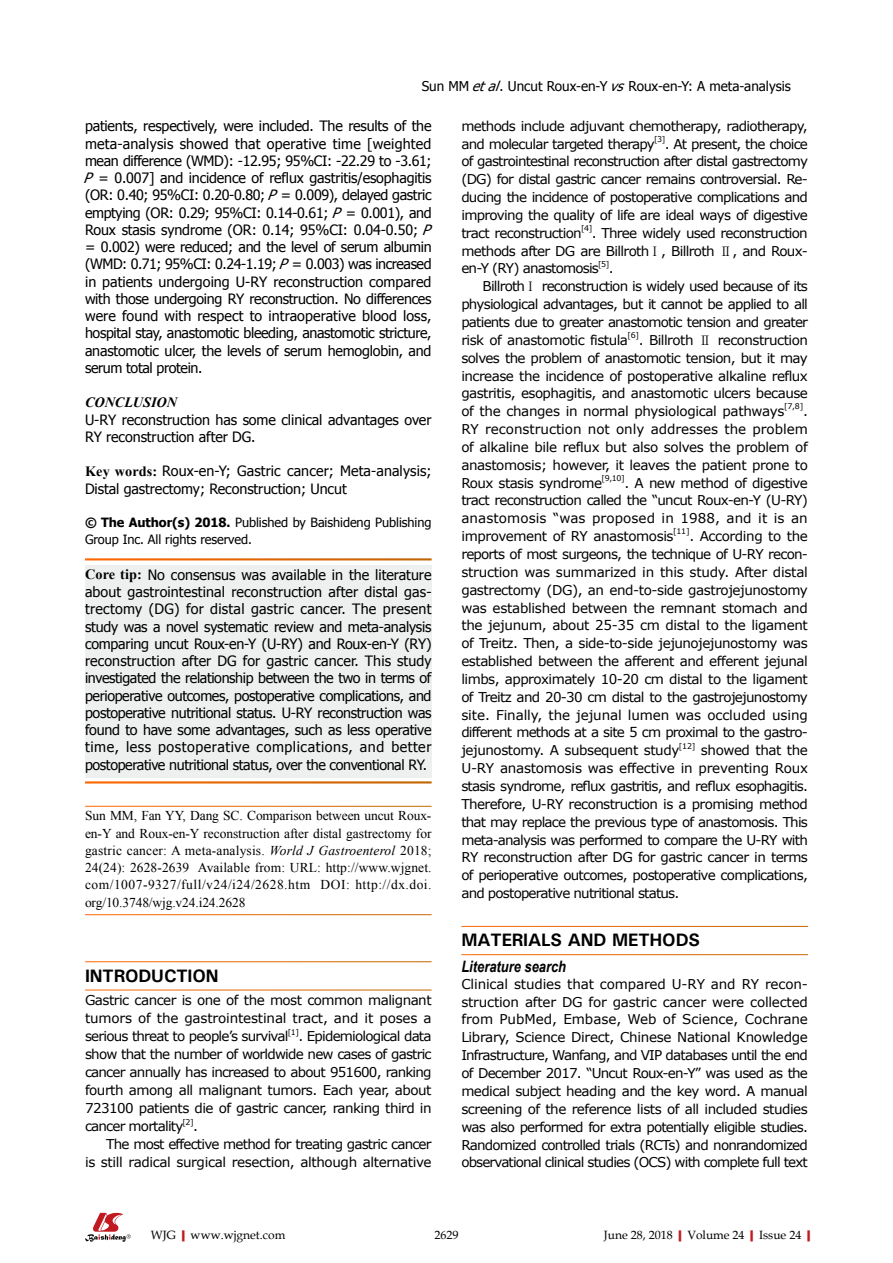
<style>
.page{position:relative;width:893px;height:1263px;background:#fff}
.page>*{position:absolute;margin:0;border:0;box-sizing:border-box;transform-origin:0 0}
.t1{font:700 18px "Univers";letter-spacing:-.01em;color:#000}
.t2{font:italic 700 15.75px "Arial Narrow";color:#000}
.t3{font:14.25px/17.2px "Tahoma";letter-spacing:-.015em;color:#000}
.t4{font:13.5px/17.9px "Verdana";letter-spacing:-.055em;color:#000;text-align:justify}
.t5{font:13.5px/17.2px "Times New Roman";letter-spacing:.035em;color:#000;text-align:justify}
.t6{font:13.5px "Verdana";letter-spacing:-.03em;color:#000}
.t7{font:13.5px "Tahoma";color:#000}
.t8{font:12.75px/17.2px "Tahoma";letter-spacing:-.005em;color:#000}
.t9{font:12px "Book Antiqua";color:#000}
.t10{font:7.8px "Verdana";color:#000}
.s1{font-style:italic}
.s2{font-family:"Times New Roman";font-weight:700;font-style:italic}
.s3{font-family:"Times New Roman";font-weight:700}
.s4{font-weight:700}
.s5{font-family:"Koz Min Pro";font-size:12.75px}
.s6{font-weight:700;color:#c01920}
</style>
<div class="page">
<div style="left:85px;top:565px;width:347px;height:212px;background:#eeefef"></div>
<svg style="left:85px;top:1213px;width:46px;height:29px"></svg>
<p class="t7" style="left:422px;top:77px;width:371px">Sun MM <span class="s1">etal</span>. Uncut Roux-en-Y <span class="s1">vs</span>Roux-en-Y: A meta-analysis</p>
<p class="t3" style="left:83px;top:117px;width:354px">patients, respectively, were included. The results of the meta-analysis showed that operative time [weighted mean difference (WMD): -12.95; 95%CI: -22.29 to -3.61; <span class="s1">P</span> = 0.007] and incidence of reflux gastritis/esophagitis (OR: 0.40; 95%CI: 0.20-0.80; <span class="s1">P</span> = 0.009), delayed gastric emptying (OR: 0.29; 95%CI: 0.14-0.61; <span class="s1">P</span> = 0.001), and Roux stasis syndrome (OR: 0.14; 95%CI: 0.04-0.50; <span class="s1">P </span>= 0.002) were reduced; and the level of serum albumin (WMD: 0.71; 95%CI: 0.24-1.19; <span class="s1">P</span> = 0.003) was increased in patients undergoing U-RY reconstruction compared with those undergoing RY reconstruction. No differences were found with respect to intraoperative blood loss, hospital stay, anastomotic bleeding, anastomotic stricture, anastomotic ulcer, the levels of serum hemoglobin, and serum total protein.</p>
<p class="t3" style="left:85px;top:392px;width:348px"><span class="s2">CONCLUSION<br></span>U-RY reconstruction has some clinical advantages over<br>RY reconstruction after DG.</p>
<p class="t3" style="left:85px;top:462px;width:348px"><span class="s3">Key words:</span> Roux-en-Y; Gastric cancer; Meta-analysis;<br>Distal gastrectomy; Reconstruction; Uncut</p>
<p class="t8" style="left:85px;top:513px;width:348px"><span class="s4">© The Author(s) 2018.</span> Published by Baishideng Publishing<br>Group Inc. All rights reserved.</p>
<p class="t3" style="left:85px;top:565px;width:348px;text-align:justify"><span class="s3">Core tip:</span> No consensus was available in the literature about gastrointestinal reconstruction after distal gas&shy;trectomy (DG) for distal gastric cancer. The present study was a novel systematic review and meta-analysis comparing uncut Roux-en-Y (U-RY) and Roux-en-Y (RY) reconstruction after DG for gastric cancer. This study investigated the relationship between the two in terms of perioperative outcomes, postoperative complications, and postoperative nutritional status. U-RY reconstruction was found to have some advantages, such as less operative time, less postoperative complications, and better postoperative nutritional status, over the conventional RY.</p>
<p class="t5" style="left:85px;top:807px;width:348px">Sun MM, Fan YY, Dang SC. Comparison between uncut Roux&shy;en-Y and Roux-en-Y reconstruction after distal gastrectomy for gastric cancer: A meta-analysis. <span class="s1">World J Gastroenterol</span> 2018; 24(24): 2628-2639 Available from: URL: http://www.wjgnet. com/1007-9327/full/v24/i24/2628.htm DOI: http://dx.doi. org/10.3748/wjg.v24.i24.2628</p>
<p class="t1" style="left:85px;top:964px;width:135px">INTRODUCTION</p>
<p class="t4" style="left:85px;top:991px;width:348px">Gastric cancer is one of the most common malignant tumors of the gastrointestinal tract, and it poses a serious threat to people’s survival</p>
<p class="t10" style="left:288px;top:1027px;width:13px">[1]</p>
<p class="t4" style="left:85px;top:1027px;width:348px;text-indent:213px">. Epidemiological data show that the number of worldwide new cases of gastric cancer annually has increased to about 951600, ranking fourth among all malignant tumors. Each year, about 723100 patients die of gastric cancer, ranking third in cancer mortality</p>
<p class="t10" style="left:183px;top:1117px;width:13px">[2]</p>
<p class="t4" style="left:193px;top:1117px;width:6px">.</p>
<p class="t4" style="left:106px;top:1135px;width:327px">The most effective method for treating gastric cancer</p>
<p class="t6" style="left:85px;top:1154px;width:348px">is still radical surgical resection, although alternative</p>
<p class="t4" style="left:461px;top:116px;width:348px">methods include adjuvant chemotherapy, radiotherapy, and molecular targeted therapy</p>
<p class="t10" style="left:654px;top:134px;width:13px">[3]</p>
<p class="t4" style="left:461px;top:134px;width:348px;text-indent:203px">. At present, the choice of gastrointestinal reconstruction after distal gastrectomy (DG) for distal gastric cancer remains controversial. Re&shy;ducing the incidence of postoperative complications and improving the quality of life are ideal ways of digestive tract reconstruction</p>
<p class="t10" style="left:581px;top:223px;width:13px">[4]</p>
<p class="t4" style="left:461px;top:223px;width:348px;text-align:left;text-indent:130px">. Three widely used reconstruction methods after DG are Billroth<span class="s5">Ⅰ</span>, Billroth <span class="s5">Ⅱ</span>, and Roux&shy;en-Y (RY) anastomosis</p>
<p class="t10" style="left:598px;top:259px;width:13px">[5]</p>
<p class="t4" style="left:609px;top:259px;width:6px">.</p>
<p class="t4" style="left:483px;top:277px;width:327px">Billroth<span class="s5">Ⅰ</span> reconstruction is widely used because of its</p>
<p class="t4" style="left:461px;top:295px;width:348px">physiological advantages, but it cannot be applied to all</p>
<p class="t4" style="left:461px;top:313px;width:348px">patients due to greater anastomotic tension and greater</p>
<p class="t4" style="left:461px;top:331px;width:168px">risk of anastomotic fistula</p>
<p class="t10" style="left:628px;top:330px;width:13px">[6]</p>
<p class="t4" style="left:461px;top:331px;width:348px;text-indent:177px">. Billroth <span class="s5">Ⅱ</span> reconstruction solves the problem of anastomotic tension, but it may increase the incidence of postoperative alkaline reflux gastritis, esophagitis, and anastomotic ulcers because of the changes in normal physiological pathways</p>
<p class="t10" style="left:784px;top:402px;width:21px">[7,8]</p>
<p class="t4" style="left:461px;top:402px;width:348px;text-indent:342px">.<br>RY reconstruction not only addresses the problem of alkaline bile reflux but also solves the problem of anastomosis; however, it leaves the patient prone to Roux stasis syndrome</p>
<p class="t10" style="left:601px;top:473px;width:25px">[9,10]</p>
<p class="t4" style="left:461px;top:473px;width:348px;text-indent:163px">. A new method of digestive tract reconstruction called the “uncut Roux-en-Y (U-RY) anastomosis “was proposed in 1988, and it is an improvement of RY anastomosis</p>
<p class="t10" style="left:673px;top:527px;width:18px">[11]</p>
<p class="t4" style="left:461px;top:527px;width:348px;text-indent:228px">. According to the reports of most surgeons, the technique of U-RY recon&shy;struction was summarized in this study. After distal gastrectomy (DG), an end-to-side gastrojejunostomy was established between the remnant stomach and the jejunum, about 25-35 cm distal to the ligament of Treitz. Then, a side-to-side jejunojejunostomy was established between the afferent and efferent jejunal limbs, approximately 10-20 cm distal to the ligament of Treitz and 20-30 cm distal to the gastrojejunostomy site. Finally, the jejunal lumen was occluded using different methods at a site 5 cm proximal to the gastro&shy;jejunostomy. A subsequent study</p>
<p class="t10" style="left:679px;top:741px;width:18px">[12]</p>
<p class="t4" style="left:461px;top:741px;width:348px;text-indent:240px">showed that the U-RY anastomosis was effective in preventing Roux stasis syndrome, reflux gastritis, and reflux esophagitis.<br>Therefore, U-RY reconstruction is a promising method that may replace the previous type of anastomosis. This meta-analysis was performed to compare the U-RY with RY reconstruction after DG for gastric cancer in terms of perioperative outcomes, postoperative complications, and postoperative nutritional status.</p>
<p class="t1" style="left:461px;top:929px;width:240px">MATERIALS AND METHODS</p>
<p class="t2" style="left:461px;top:954px;width:106px">Literature search</p>
<p class="t4" style="left:461px;top:974px;width:348px">Clinical studies that compared U-RY and RY recon&shy;struction after DG for gastric cancer were collected from PubMed, Embase, Web of Science, Cochrane Library, Science Direct, Chinese National Knowledge Infrastructure, Wanfang, and VIP databases until the end of December 2017. “Uncut Roux-en-Y” was used as the medical subject heading and the key word. A manual screening of the reference lists of all included studies was also performed for extra potentially eligible studies.<br>Randomized controlled trials (RCTs) and nonrandomized observational clinical studies (OCS) with complete full text</p>
<p class="t9" style="left:151px;top:1226px;width:136px">WJG<span class="s6">|</span>www.wjgnet.com</p>
<p class="t9" style="left:434px;top:1226px;width:25px">2629</p>
<p class="t9" style="left:604px;top:1226px;width:214px">June 28, 2018<span class="s6">|</span>Volume 24<span class="s6">|</span>Issue 24<span class="s6">|</span></p>
</div>
